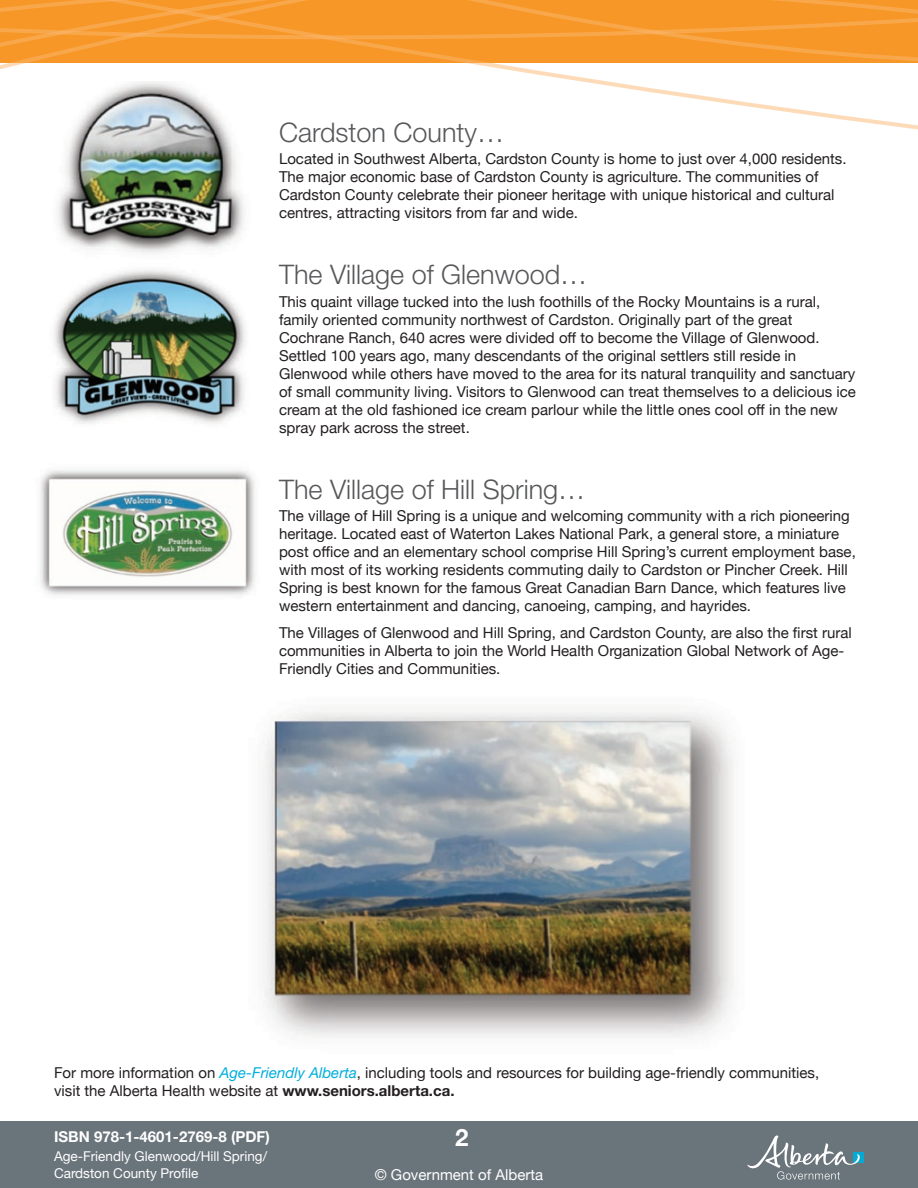
<style>
.page{position:relative;width:918px;height:1188px;background:#fff}
.page>*{position:absolute;margin:0;border:0;box-sizing:border-box;transform-origin:0 0}
.t1{font:300 27px "Helvetica Neue";color:#57585a}
.t2{font:700 24px "Helvetica Neue";color:#fff}
.t3{font:15px/18px "Helvetica Neue";color:#231f20}
.t4{font:700 15px "Helvetica Neue";color:#fff}
.t5{font:15px "Helvetica Neue";color:#fff}
.t6{font:13.5px/16.5px "Helvetica Neue";color:#fff}
.s1{font-style:italic;color:#00aedc}
.s2{font-weight:700}
</style>
<div class="page">
<svg style="left:0;top:0;width:918px;height:130px"></svg>
<div style="left:0;top:1121px;width:918px;height:67px;background:#6a747b"></div>
<div style="left:854px;top:1152px;width:10px;height:11px;background:#06a9d2"></div>
<svg style="left:747px;top:1136px;width:113px;height:44px"></svg>
<img style="left:54px;top:269px;width:192px;height:155px">
<img style="left:42px;top:81px;width:218px;height:172px">
<img style="left:40px;top:470px;width:215px;height:125px">
<img style="left:263px;top:711px;width:471px;height:327px">
<h1 class="t1" style="left:279px;top:115px;width:227px">Cardston County…</h1>
<p class="t3" style="left:279px;top:151px;width:569px">Located in Southwest Alberta, Cardston County is home to just over 4,000 residents.<br>The major economic base of Cardston County is agriculture. The communities of Cardston County celebrate their pioneer heritage with unique historical and cultural centres, attracting visitors from far and wide.</p>
<h1 class="t1" style="left:279px;top:258px;width:310px">The Village of Glenwood…</h1>
<p class="t3" style="left:279px;top:293px;width:579px">This quaint village tucked into the lush foothills of the Rocky Mountains is a rural, family oriented community northwest of Cardston. Originally part of the great Cochrane Ranch, 640 acres were divided off to become the Village of Glenwood.<br>Settled 100 years ago, many descendants of the original settlers still reside in Glenwood while others have moved to the area for its natural tranquility and sanctuary of small community living. Visitors to Glenwood can treat themselves to a delicious ice cream at the old fashioned ice cream parlour while the little ones cool off in the new spray park across the street.</p>
<h1 class="t1" style="left:279px;top:472px;width:308px">The Village of Hill Spring…</h1>
<p class="t3" style="left:279px;top:508px;width:578px">The village of Hill Spring is a unique and welcoming community with a rich pioneering heritage. Located east of Waterton Lakes National Park, a general store, a miniature post office and an elementary school comprise Hill Spring’s current employment base, with most of its working residents commuting daily to Cardston or Pincher Creek. Hill Spring is best known for the famous Great Canadian Barn Dance, which features live western entertainment and dancing, canoeing, camping, and hayrides.</p>
<p class="t3" style="left:279px;top:625px;width:574px">The Villages of Glenwood and Hill Spring, and Cardston County, are also the first rural communities in Alberta to join the World Health Organization Global Network of Age-<br>Friendly Cities and Communities.</p>
<p class="t3" style="left:54px;top:1065px;width:767px">For more information on <span class="s1">Age-Friendly Alberta</span>, including tools and resources for building age-friendly communities, visit the Alberta Health website at <span class="s2">www.seniors.alberta.ca.</span></p>
<p class="t4" style="left:54px;top:1127px;width:217px">ISBN 978-1-4601-2769-8 (PDF)</p>
<h2 class="t2" style="left:455px;top:1122px;width:15px">2</h2>
<p class="t6" style="left:54px;top:1149px;width:215px">Age-Friendly Glenwood/Hill Spring/<br>Cardston County Profile</p>
<p class="t5" style="left:375px;top:1164px;width:170px">© Government of Alberta</p>
</div>
